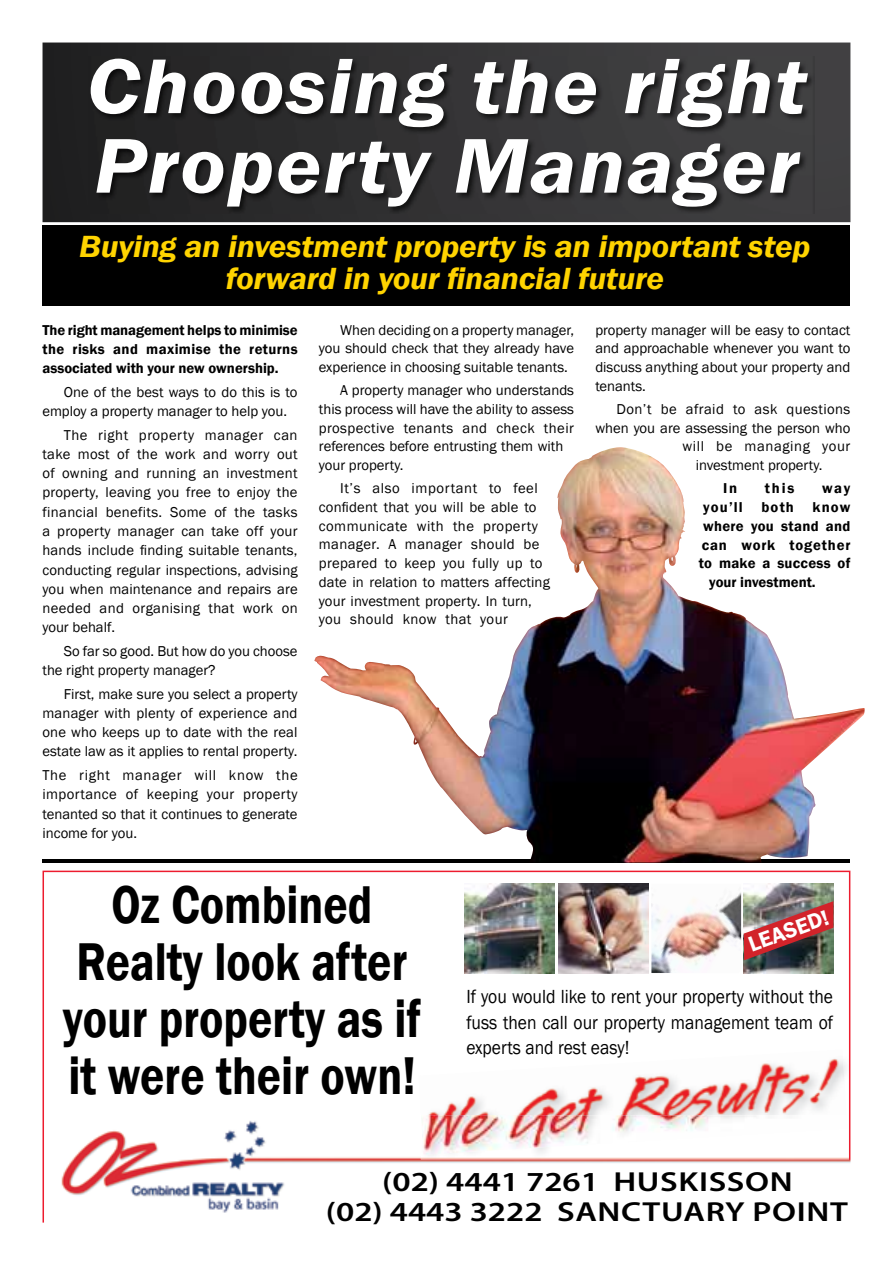
<style>
.page{position:relative;width:893px;height:1263px;background:#fff}
.page>*{position:absolute;margin:0;border:0;box-sizing:border-box;transform-origin:0 0}
.t1{font:italic 600 80.25px/79.5px "Franklin Gothic";letter-spacing:.02em;color:#fff;scale:1.07 1}
.t2{font:600 54.6px/57px "Franklin Gothic";color:#000;text-align:center;scale:.83 1}
.t3{font:italic 600 31.5px/31.5px "Franklin Gothic";letter-spacing:-.01em;color:#ffd400;text-align:center;scale:1.06 1}
.t4{font:600 27.6px/30.3px "Myriad Pro";letter-spacing:.02em;color:#000;text-align:center;scale:1.23 1}
.t5{font:600 22.2px "Franklin Gothic";color:#fff}
.t6{font:19.5px/25.5px "Franklin Gothic";color:#000;text-align:justify;scale:.9 1}
.t7{font:14.7px/19.2px "Franklin Gothic";color:#000;text-align:justify}
.t8{font:14.7px/18.8px "Franklin Gothic";letter-spacing:.02em;color:#000}
.t9{font:600 14.7px/19.2px "Franklin Gothic";letter-spacing:.02em;color:#000;text-align:justify}
.t10{font:14.7px "Franklin Gothic";letter-spacing:.03em;color:#000}
.t11{font:14.7px "Franklin Gothic";letter-spacing:.045em;color:#000}
.t12{font:600 14.7px "Franklin Gothic";letter-spacing:.055em;color:#000}
.t13{font:600 14.7px "Franklin Gothic";color:#000}
</style>
<div class="page">
<svg style="left:43px;top:871px;width:807px;height:351px"></svg>
<img style="left:421px;top:1055px;width:429px;height:105px">
<img style="left:418px;top:1049px;width:425px;height:64px">
<img style="left:421px;top:1055px;width:426px;height:100px">
<img style="left:558px;top:884px;width:90px;height:89px">
<img style="left:651px;top:884px;width:90px;height:89px">
<img style="left:744px;top:884px;width:89px;height:89px">
<img style="left:744px;top:901px;width:89px;height:59px">
<img style="left:465px;top:884px;width:90px;height:89px">
<div style="left:43px;top:225px;width:807px;height:81px;background:#000"></div>
<svg style="left:43px;top:43px;width:807px;height:179px;background:#302f31"></svg>
<img style="left:89px;top:56px;width:726px;height:158px">
<hr style="left:43px;top:859px;width:807px;height:3px;background:#000">
<img style="left:314px;top:447px;width:493px;height:415px">
<h1 class="t1" style="left:87px;top:46px;width:674px">Choosing the right<br>Property Manager</h1>
<h3 class="t3" style="left:79px;top:231px;width:691px">Buying an investment property is an important step forward in your financial future</h3>
<p class="t7" style="left:319px;top:321px;width:257px;line-height:18.8px;text-indent:21px">When deciding on a property manager, you should check that they already have experience in choosing suitable tenants.</p>
<p class="t7" style="left:319px;top:381px;width:257px;line-height:18.8px;text-align:left;text-indent:21px">A property manager who understands this process will have the ability to assess prospective tenants and check their references before entrusting them with your property.</p>
<p class="t8" style="left:319px;top:479px;width:233px;text-indent:21px">It’s also important to feel confident that you will be able to communicate with the property manager. A manager should be prepared to keep you fully up to date in relation to matters affecting your investment property. In turn, you should know that your</p>
<p class="t9" style="left:42px;top:320px;width:257px">The right management helps to minimise the risks and maximise the returns associated with your new ownership.</p>
<p class="t7" style="left:42px;top:383px;width:257px;text-indent:21px">One of the best ways to do this is to employ a property manager to help you.</p>
<p class="t7" style="left:42px;top:425px;width:257px;text-indent:21px">The right property manager can take most of the work and worry out of owning and running an investment property, leaving you free to enjoy the financial benefits. Some of the tasks a property manager can take off your hands include finding suitable tenants, conducting regular inspections, advising you when maintenance and repairs are needed and organising that work on your behalf.</p>
<p class="t7" style="left:42px;top:642px;width:257px;text-indent:21px">So far so good. But how do you choose the right property manager?</p>
<p class="t7" style="left:42px;top:684px;width:257px;text-indent:21px">First, make sure you select a property manager with plenty of experience and one who keeps up to date with the real estate law as it applies to rental property.</p>
<p class="t7" style="left:42px;top:766px;width:257px">The right manager will know the importance of keeping your property tenanted so that it continues to generate income for you.</p>
<p class="t7" style="left:595px;top:321px;width:257px;line-height:18.8px">property manager will be easy to contact and approachable whenever you want to discuss anything about your property and tenants.</p>
<p class="t10" style="left:617px;top:400px;width:235px">Don’t be afraid to ask questions</p>
<p class="t7" style="left:595px;top:418px;width:257px">when you are assessing the person who</p>
<p class="t11" style="left:682px;top:437px;width:170px">will be managing your</p>
<p class="t7" style="left:696px;top:456px;width:128px">investment property.</p>
<p class="t9" style="left:723px;top:479px;width:16px">In</p>
<p class="t9" style="left:765px;top:479px;width:31px">this</p>
<p class="t9" style="left:822px;top:479px;width:30px">way</p>
<p class="t9" style="left:703px;top:498px;width:41px">you’ll</p>
<p class="t9" style="left:761px;top:498px;width:34px">both</p>
<p class="t9" style="left:813px;top:498px;width:39px">know</p>
<p class="t9" style="left:703px;top:516px;width:149px">where you stand and</p>
<p class="t12" style="left:702px;top:535px;width:150px">can work together</p>
<p class="t9" style="left:699px;top:554px;width:153px">to make a success of</p>
<p class="t13" style="left:709px;top:573px;width:108px">your investment.</p>
<h2 class="t2" style="left:63px;top:877px;width:433px">Oz Combined<br>Realty look after your property as if it were their own!</h2>
<h3 class="t5" style="left:744px;top:932px;width:86px;rotate:-20deg">LEASED!</h3>
<h3 class="t6" style="left:466px;top:984px;width:409px">If you would like to rent your property without the fuss then call our property management team of experts and rest easy!</h3>
<h3 class="t4" style="left:326px;top:1166px;width:426px">(02) 4441 7261 HUSKISSON<br>(02) 4443 3222 SANCTUARY POINT</h3>
</div>
